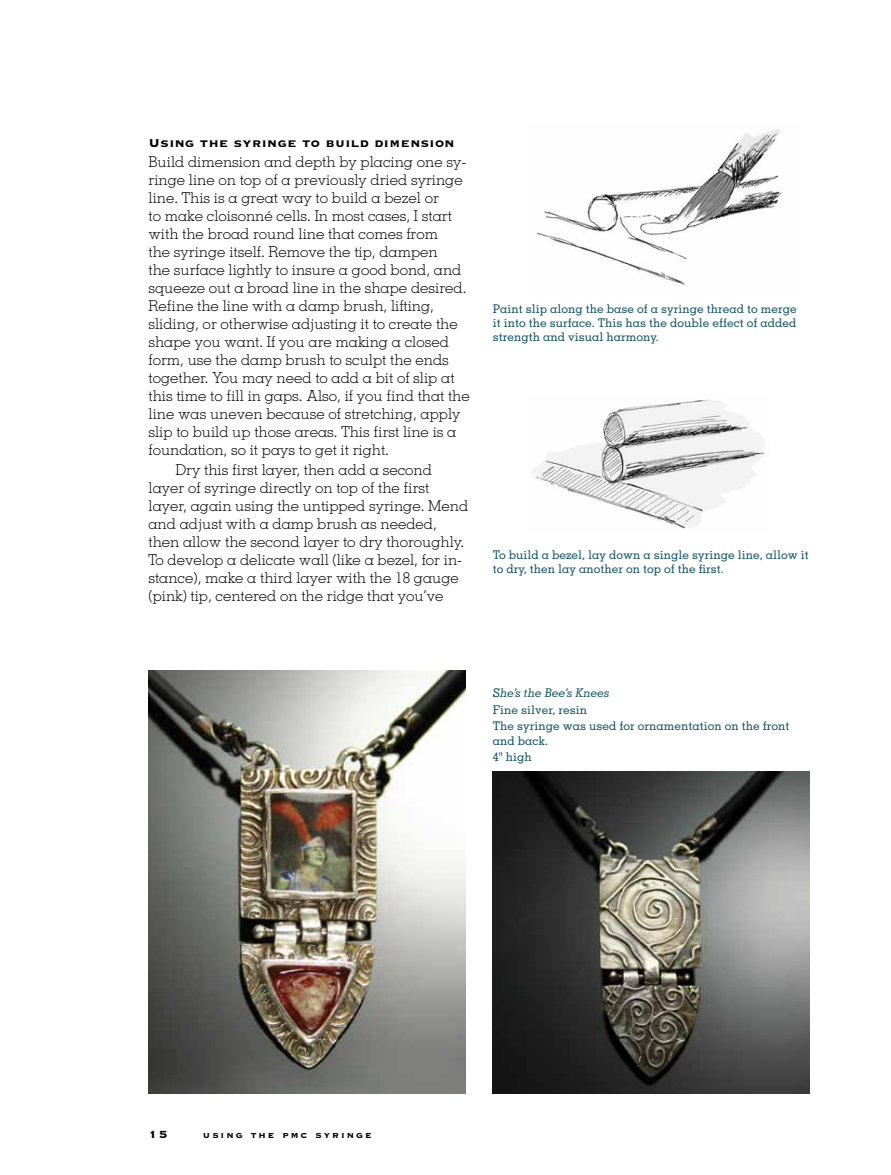
<style>
.page{position:relative;width:891px;height:1175px;background:#fff}
.page>*{position:absolute;margin:0;border:0;box-sizing:border-box;transform-origin:0 0}
.t1{font:300 15px/18px "Memphis";color:#000}
.t2{font:15px "Copperplate Thirty Three BC";color:#000}
.t3{font:13.5px "Copperplate Thirty Three BC";color:#000}
.t4{font:500 12px/14.4px "Memphis";color:#195564}
.t5{font:italic 500 12px "Memphis";color:#195564}
.t6{font:9.45px "Copperplate Thirty Three BC";letter-spacing:.215em;color:#000}
</style>
<div class="page">
<img style="left:536px;top:129px;width:246px;height:156px">
<img style="left:532px;top:399px;width:233px;height:130px">
<img style="left:148px;top:670px;width:317px;height:424px">
<img style="left:493px;top:771px;width:317px;height:322px">
<p class="t2" style="left:148px;top:135px;width:308px">Using the syringe to build dimension</p>
<p class="t1" style="left:148px;top:152px;width:323px">Build dimension and depth by placing one sy&shy;ringe line on top of a previously dried syringe line. This is a great way to build a bezel or<br>to make cloisonné cells. In most cases, I start with the broad round line that comes from<br>the syringe itself. Remove the tip, dampen<br>the surface lightly to insure a good bond, and squeeze out a broad line in the shape desired.<br>Refine the line with a damp brush, lifting, sliding, or otherwise adjusting it to create the shape you want. If you are making a closed form, use the damp brush to sculpt the ends together. You may need to add a bit of slip at this time to fill in gaps. Also, if you find that the line was uneven because of stretching, apply slip to build up those areas. This first line is a foundation, so it pays to get it right.</p>
<p class="t1" style="left:148px;top:460px;width:321px;text-indent:27px">Dry this first layer, then add a second layer of syringe directly on top of the first layer, again using the untipped syringe. Mend and adjust with a damp brush as needed, then allow the second layer to dry thoroughly.<br>To develop a delicate wall (like a bezel, for in&shy;stance), make a third layer with the 18 gauge (pink) tip, centered on the ridge that you’ve</p>
<p class="t4" style="left:493px;top:301px;width:305px;text-align:justify">Paint slip along the base of a syringe thread to merge it into the surface. This has the double effect of added strength and visual harmony.</p>
<p class="t4" style="left:493px;top:547px;width:318px">To build a bezel, lay down a single syringe line, allow it to dry, then lay another on top of the first.</p>
<p class="t5" style="left:493px;top:685px;width:118px">She’s the Bee’s Knees</p>
<p class="t4" style="left:493px;top:701px;width:298px;line-height:16.5px">Fine silver, resin<br>The syringe was used for ornamentation on the front</p>
<p class="t4" style="left:493px;top:732px;width:57px;line-height:16.5px">and back.<br>4" high</p>
<p class="t3" style="left:149px;top:1127px;width:20px">15</p>
<p class="t6" style="left:203px;top:1130px;width:170px">using the pmc syringe</p>
</div>
